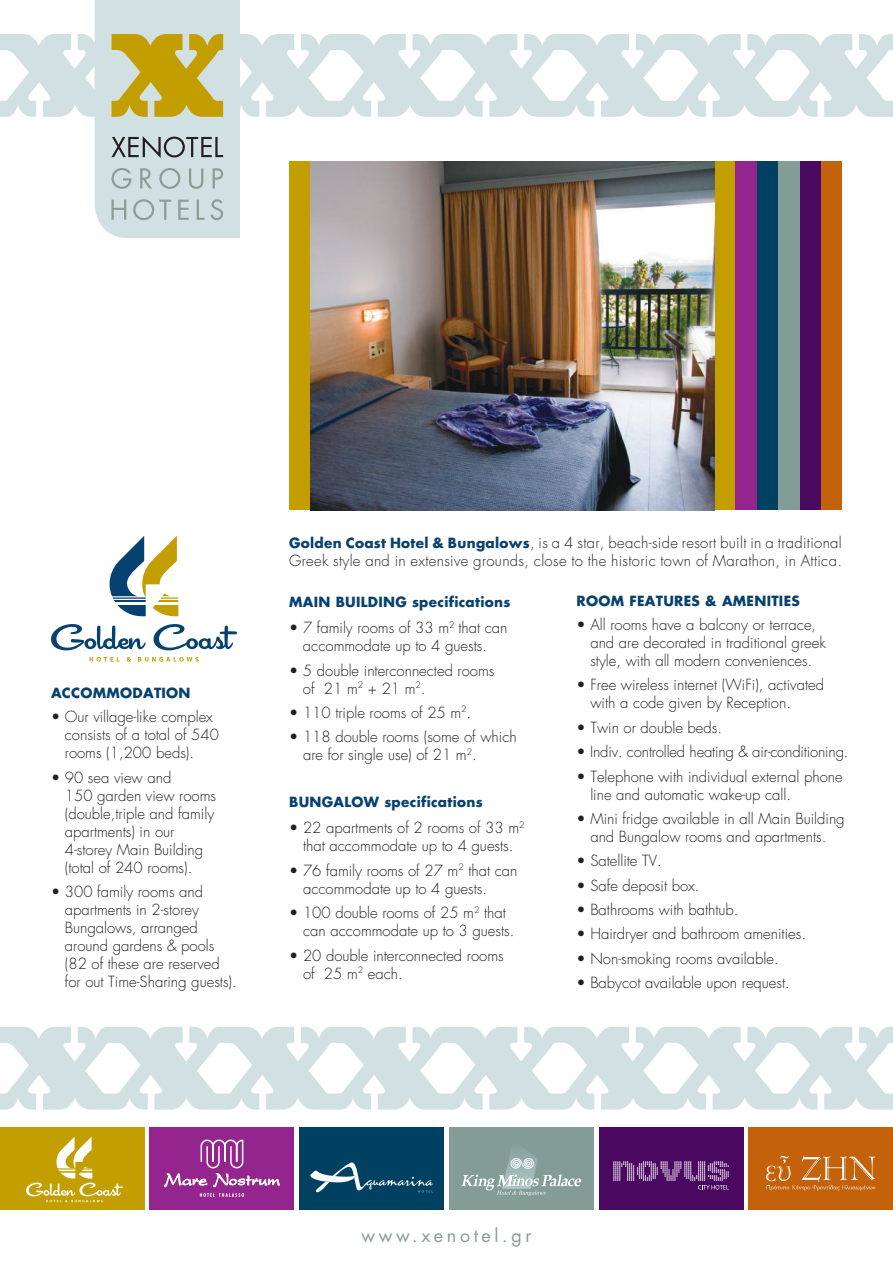
<style>
.page{position:relative;width:893px;height:1263px;background:#fff}
.page>*{position:absolute;margin:0;border:0;box-sizing:border-box;transform-origin:0 0}
.t1{font:18px "Futura Std";letter-spacing:.2em;color:#8a9d92}
.t2{font:300 16.5px/18px "Kp Linea";color:#241f1f}
.t3{font:300 16.5px/18px "Kp Linea";letter-spacing:.02em;color:#241f1f}
.t4{font:700 15px "Kp Linea";letter-spacing:.02em;color:#07416f}
.s1{font-weight:700;font-size:15px;color:#07416f}
</style>
<div class="page">
<svg style="left:0;top:34px;width:893px;height:83px;fill:#d1e0e2"></svg>
<div style="left:0;top:1127px;width:145px;height:82px;background:#c39e00"></div>
<svg style="left:26px;top:1137px;width:97px;height:65px"></svg>
<div style="left:449px;top:1127px;width:145px;height:82px;background:#839d96"></div>
<svg style="left:461px;top:1153px;width:121px;height:43px"></svg>
<div style="left:299px;top:1127px;width:145px;height:82px;background:#004161"></div>
<svg style="left:310px;top:1162px;width:123px;height:30px"></svg>
<div style="left:748px;top:1127px;width:145px;height:82px;background:#c4620c"></div>
<svg style="left:766px;top:1156px;width:109px;height:34px"></svg>
<div style="left:150px;top:1127px;width:144px;height:82px;background:#94258f"></div>
<svg style="left:164px;top:1139px;width:116px;height:58px"></svg>
<div style="left:599px;top:1127px;width:144px;height:82px;background:#4b0861"></div>
<svg style="left:613px;top:1161px;width:116px;height:28px"></svg>
<svg style="left:95px;top:0;width:145px;height:238px;background:#c9ceb2"></svg>
<svg style="left:0;top:1027px;width:893px;height:82px;fill:#d1e0e2"></svg>
<div style="left:289px;top:162px;width:447px;height:348px;background:#c39e00"></div>
<div style="left:821px;top:162px;width:21px;height:348px;background:#c4620c"></div>
<div style="left:736px;top:162px;width:21px;height:348px;background:#94258f"></div>
<div style="left:799px;top:162px;width:22px;height:348px;background:#4b0861"></div>
<div style="left:757px;top:162px;width:21px;height:348px;background:#004161"></div>
<div style="left:778px;top:162px;width:21px;height:348px;background:#839d96"></div>
<img style="left:310px;top:162px;width:404px;height:348px">
<svg style="left:110px;top:536px;width:68px;height:80px"></svg>
<svg style="left:51px;top:624px;width:95px;height:26px"></svg>
<svg style="left:154px;top:624px;width:83px;height:26px"></svg>
<svg style="left:89px;top:657px;width:30px;height:5px"></svg>
<svg style="left:127px;top:657px;width:4px;height:5px"></svg>
<svg style="left:138px;top:657px;width:60px;height:5px"></svg>
<p class="t4" style="left:51px;top:684px;width:141px">ACCOMMODATION</p>
<p class="t2" style="left:65px;top:708px;width:156px;text-indent:-14px">• Our village-like complex consists of a total of 540 rooms (1,200 beds).</p>
<p class="t2" style="left:65px;top:768px;width:153px;text-indent:-14px">• 90 sea view and<br>150 garden view rooms (double,triple and family apartments) in our<br>4-storey Main Building (total of 240 rooms).</p>
<p class="t2" style="left:65px;top:883px;width:173px;text-indent:-14px">• 300 family rooms and apartments in 2-storey<br>Bungalows, arranged around gardens &amp; pools (82 of these are reserved for out Time-Sharing guests).</p>
<p class="t3" style="left:289px;top:534px;width:554px"><span class="s1">Golden Coast Hotel &amp; Bungalows</span>, is a 4 star, beach-side resort built in a traditional<br>Greek style and in extensive grounds, close to the historic town of Marathon, in Attica.</p>
<p class="t4" style="left:289px;top:592px;width:223px">MAIN BUILDING specifications</p>
<p class="t2" style="left:289px;top:619px;width:220px;text-align:center">• 7 family rooms of 33 m<sup>2</sup> that can accommodate up to 4 guests.</p>
<p class="t2" style="left:303px;top:661px;width:193px;text-indent:-14px">• 5 double interconnected rooms of 21 m<sup>2</sup> + 21 m<sup>2</sup>.</p>
<p class="t2" style="left:289px;top:703px;width:184px">• 110 triple rooms of 25 m<sup>2</sup>.</p>
<p class="t2" style="left:303px;top:728px;width:215px;text-indent:-14px">• 118 double rooms (some of which are for single use) of 21 m<sup>2</sup>.</p>
<p class="t4" style="left:289px;top:792px;width:195px">BUNGALOW specifications</p>
<p class="t2" style="left:289px;top:819px;width:237px;text-align:center">• 22 apartments of 2 rooms of 33 m<sup>2 </sup>that accommodate up to 4 guests.</p>
<p class="t2" style="left:303px;top:861px;width:216px;text-indent:-14px">• 76 family rooms of 27 m<sup>2</sup> that can accommodate up to 4 guests.</p>
<p class="t2" style="left:303px;top:904px;width:213px;text-indent:-14px">• 100 double rooms of 25 m<sup>2</sup> that can accommodate up to 3 guests.</p>
<p class="t2" style="left:303px;top:946px;width:202px;text-indent:-14px">• 20 double interconnected rooms of 25 m<sup>2</sup> each.</p>
<p class="t4" style="left:576px;top:591px;width:225px">ROOM FEATURES &amp; AMENITIES</p>
<p class="t2" style="left:590px;top:615px;width:237px;text-indent:-14px">• All rooms have a balcony or terrace, and are decorated in traditional greek style, with all modern conveniences.</p>
<p class="t2" style="left:590px;top:676px;width:235px;text-indent:-14px">• Free wireless internet (WiFi), activated with a code given by Reception.</p>
<p class="t2" style="left:576px;top:718px;width:147px">• Twin or double beds.</p>
<p class="t2" style="left:576px;top:743px;width:274px">• Indiv. controlled heating &amp; air-conditioning.</p>
<p class="t2" style="left:590px;top:767px;width:254px;text-indent:-14px">• Telephone with individual external phone line and automatic wake-up call.</p>
<p class="t2" style="left:576px;top:809px;width:270px;text-align:center">• Mini fridge available in all Main Building and Bungalow rooms and apartments.</p>
<p class="t2" style="left:576px;top:852px;width:87px">• Satellite TV.</p>
<p class="t2" style="left:576px;top:876px;width:124px">• Safe deposit box.</p>
<p class="t2" style="left:576px;top:900px;width:164px">• Bathrooms with bathtub.</p>
<p class="t2" style="left:576px;top:925px;width:231px">• Hairdryer and bathroom amenities.</p>
<p class="t2" style="left:576px;top:949px;width:204px">• Non-smoking rooms available.</p>
<p class="t2" style="left:576px;top:974px;width:215px">• Babycot available upon request.</p>
<p class="t1" style="left:361px;top:1223px;width:171px">www.xenotel.gr</p>
</div>
